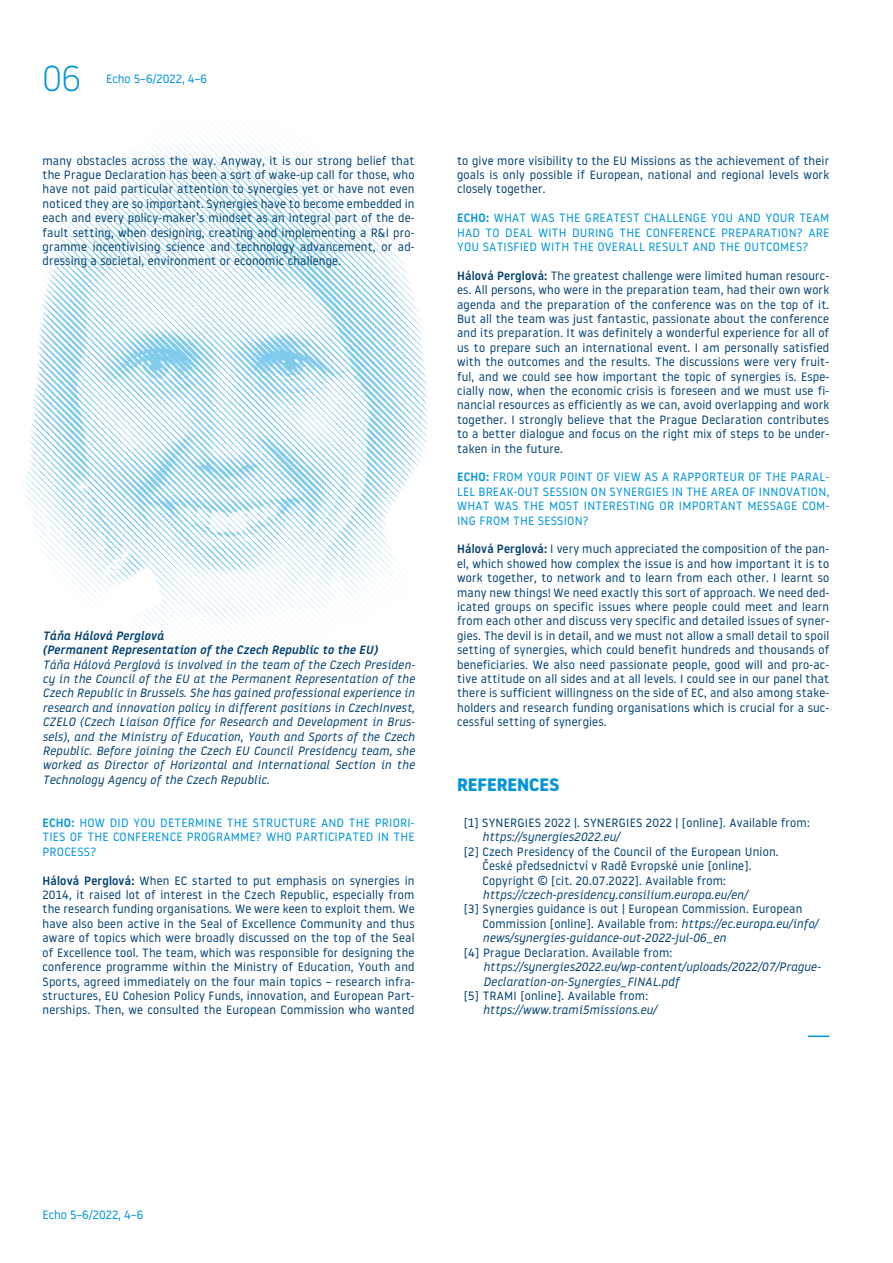
<style>
.page{position:relative;width:893px;height:1263px;background:#fff}
.page>*{position:absolute;margin:0;border:0;box-sizing:border-box;transform-origin:0 0}
.t1{font:300 36px "Noway";color:#0095d9}
.t2{font:700 18px "Noway";color:#0095d9}
.t3{font:12px/14.4px "Noway";letter-spacing:.015em;color:#004071;text-align:justify}
.t4{font:italic 12px/14.4px "Noway";letter-spacing:.015em;color:#004071}
.t5{font:12px/14.4px "Noway";letter-spacing:.015em;color:#0095d9;text-align:justify}
.t6{font:italic 500 12px "Noway";letter-spacing:.015em;color:#004071}
.s1{font-weight:500}
.s2{font-style:italic}
.s3{font-style:normal}
</style>
<div class="page">
<img style="left:21px;top:118px;width:407px;height:538px">
<hr style="left:808px;top:1035px;width:21px;height:2px;background:#0094d3">
<h1 class="t1" style="left:43px;top:54px;width:40px">06</h1>
<p class="t5" style="left:106px;top:72px;width:102px">Echo 5–6/2022, 4–6</p>
<p class="t3" style="left:43px;top:153px;width:374px">many obstacles across the way. Anyway, it is our strong belief that the Prague Declaration has been a sort of wake-up call for those, who have not paid particular attention to synergies yet or have not even noticed they are so important. Synergies have to become embedded in each and every policy-maker’s mindset as an integral part of the de&shy;fault setting, when designing, creating and implementing a R&amp;I pro&shy;gramme incentivising science and technology advancement, or ad&shy;dressing a societal, environment or economic challenge.</p>
<p class="t6" style="left:43px;top:627px;width:123px">Táňa Hálová Perglová</p>
<p class="t6" style="left:43px;top:642px;width:336px">(Permanent Representation of the Czech Republic to the EU)</p>
<p class="t4" style="left:43px;top:657px;width:374px;text-align:justify">Táňa Hálová Perglová is involved in the team of the Czech Presiden&shy;cy in the Council of the EU at the Permanent Representation of the Czech Republic in Brussels. She has gained professional experience in research and innovation policy in different positions in CzechInvest, CZELO (Czech Liaison Office for Research and Development in Brus&shy;sels), and the Ministry of Education, Youth and Sports of the Czech Republic. Before joining the Czech EU Council Presidency team, she worked as Director of Horizontal and International Section in the Technology Agency of the Czech Republic.</p>
<p class="t5" style="left:43px;top:815px;width:374px"><span class="s1">ECHO:</span> HOW DID YOU DETERMINE THE STRUCTURE AND THE PRIORI-TIES OF THE CONFERENCE PROGRAMME? WHO PARTICIPATED IN THE PROCESS?</p>
<p class="t3" style="left:43px;top:873px;width:374px"><span class="s1">Hálová Perglová:</span> When EC started to put emphasis on synergies in 2014, it raised lot of interest in the Czech Republic, especially from the research funding organisations. We were keen to exploit them. We have also been active in the Seal of Excellence Community and thus aware of topics which were broadly discussed on the top of the Seal of Excellence tool. The team, which was responsible for designing the conference programme within the Ministry of Education, Youth and Sports, agreed immediately on the four main topics – research infra&shy;structures, EU Cohesion Policy Funds, innovation, and European Part&shy;nerships. Then, we consulted the European Commission who wanted</p>
<p class="t3" style="left:457px;top:153px;width:374px">to give more visibility to the EU Missions as the achievement of their goals is only possible if European, national and regional levels work closely together.</p>
<p class="t5" style="left:457px;top:210px;width:374px"><span class="s1">ECHO:</span> WHAT WAS THE GREATEST CHALLENGE YOU AND YOUR TEAM HAD TO DEAL WITH DURING THE CONFERENCE PREPARATION? ARE YOU SATISFIED WITH THE OVERALL RESULT AND THE OUTCOMES?</p>
<p class="t3" style="left:457px;top:268px;width:374px"><span class="s1">Hálová Perglová:</span> The greatest challenge were limited human resourc&shy;es. All persons, who were in the preparation team, had their own work agenda and the preparation of the conference was on the top of it.<br>But all the team was just fantastic, passionate about the conference and its preparation. It was definitely a wonderful experience for all of us to prepare such an international event. I am personally satisfied with the outcomes and the results. The discussions were very fruit&shy;ful, and we could see how important the topic of synergies is. Espe&shy;cially now, when the economic crisis is foreseen and we must use fi&shy;nancial resources as efficiently as we can, avoid overlapping and work together. I strongly believe that the Prague Declaration contributes to a better dialogue and focus on the right mix of steps to be under&shy;taken in the future.</p>
<p class="t5" style="left:457px;top:470px;width:374px"><span class="s1">ECHO:</span> FROM YOUR POINT OF VIEW AS A RAPPORTEUR OF THE PARAL-LEL BREAK-OUT SESSION ON SYNERGIES IN THE AREA OF INNOVATION, WHAT WAS THE MOST INTERESTING OR IMPORTANT MESSAGE COM-ING FROM THE SESSION?</p>
<p class="t3" style="left:457px;top:542px;width:374px"><span class="s1">Hálová Perglová:</span> I very much appreciated the composition of the pan&shy;el, which showed how complex the issue is and how important it is to work together, to network and to learn from each other. I learnt so many new things! We need exactly this sort of approach. We need ded&shy;icated groups on specific issues where people could meet and learn from each other and discuss very specific and detailed issues of syner&shy;gies. The devil is in detail, and we must not allow a small detail to spoil setting of synergies, which could benefit hundreds and thousands of beneficiaries. We also need passionate people, good will and pro-ac&shy;tive attitude on all sides and at all levels. I could see in our panel that there is sufficient willingness on the side of EC, and also among stake&shy;holders and research funding organisations which is crucial for a suc&shy;cessful setting of synergies.</p>
<p class="t2" style="left:457px;top:774px;width:104px">REFERENCES</p>
<p class="t3" style="left:482px;top:815px;width:329px;text-indent:-18px">[1] SYNERGIES 2022 |. SYNERGIES 2022 | [online]. Available from: <span class="s2">https://synergies2022.eu/</span></p>
<p class="t3" style="left:482px;top:844px;width:298px;text-align:left;text-indent:-19px">[2] Czech Presidency of the Council of the European Union.<br>České předsednictví v Radě Evropské unie [online].<br>Copyright © [cit. 20.07.2022]. Available from: <span class="s2">https://czech-presidency.consilium.europa.eu/en/</span></p>
<p class="t3" style="left:482px;top:902px;width:337px;text-align:left;text-indent:-19px">[3] Synergies guidance is out | European Commission. European<br>Commission [online]. Available from: <span class="s2">https://ec.europa.eu/info/ news/synergies-guidance-out-2022-jul-06_en</span></p>
<p class="t4" style="left:483px;top:945px;width:339px;text-indent:-19px"><span class="s3">[4] Prague Declaration. Available from: </span>https://synergies2022.eu/wp-content/uploads/2022/07/Prague-<br>Declaration-on-Synergies_FINAL.pdf</p>
<p class="t3" style="left:483px;top:988px;width:175px;text-indent:-19px">[5] TRAMI [online]. Available from: <span class="s2">https://www.trami5missions.eu/</span></p>
<p class="t5" style="left:43px;top:1207px;width:102px">Echo 5–6/2022, 4–6</p>
</div>
